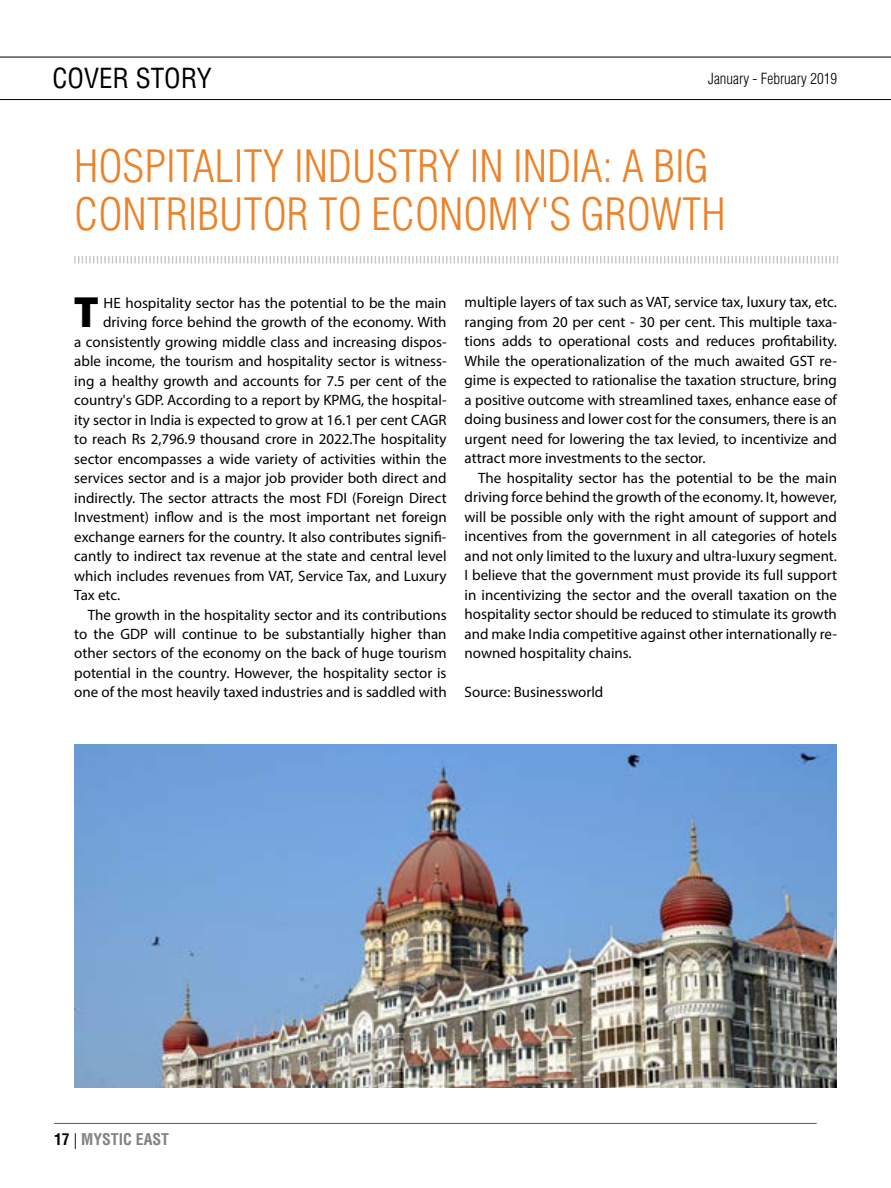
<style>
.page{position:relative;width:891px;height:1188px;background:#fff}
.page>*{position:absolute;margin:0;border:0;box-sizing:border-box;transform-origin:0 0}
.t1{font:900 43.95px "Myriad Pro";color:#000}
.t2{font:300 condensed 43.5px/48px "Helvetica LT Std";color:#ec8228}
.t3{font:condensed 27px "Helvetica LT Std";color:#000}
.t4{font:700 condensed 15.75px "Helvetica LT Std";color:#808285}
.t5{font:15px/19.5px "Myriad Pro";color:#000;text-align:justify}
.t6{font:300 condensed 15px "Helvetica LT Std";color:#000}
.s1{color:#000}
.s2{font-weight:300;font-stretch:normal;color:#000}
</style>
<div class="page">
<hr style="left:54px;top:1123px;width:763px;height:1px;background:#58595b">
<hr style="left:0;top:57px;width:891px;height:1px;background:#000">
<hr style="left:0;top:99px;width:891px;height:1px;background:#000">
<img style="left:74px;top:744px;width:763px;height:344px">
<svg style="left:74px;top:256px;width:764px;height:8px"></svg>
<h3 class="t3" style="left:52px;top:61px;width:161px">COVER STORY</h3>
<p class="t6" style="left:708px;top:69px;width:130px">January - February 2019</p>
<h2 class="t2" style="left:74px;top:142px;width:653px">HOSPITALITY INDUSTRY IN INDIA: A BIG<br>CONTRIBUTOR TO ECONOMY'S GROWTH</h2>
<h1 class="t1" style="left:74px;top:283px;width:27px">T</h1>
<p class="t5" style="left:103px;top:292px;width:345px">HE hospitality sector has the potential to be the main</p>
<p class="t5" style="left:103px;top:312px;width:345px">driving force behind the growth of the economy. With</p>
<p class="t5" style="left:74px;top:331px;width:374px">a consistently growing middle class and increasing dispos-</p>
<p class="t5" style="left:74px;top:351px;width:374px">able income, the tourism and hospitality sector is witness-</p>
<p class="t5" style="left:74px;top:370px;width:374px">ing a healthy growth and accounts for 7.5 per cent of the</p>
<p class="t5" style="left:74px;top:390px;width:374px">country's GDP. According to a report by KPMG, the hospital-</p>
<p class="t5" style="left:74px;top:409px;width:374px">ity sector in India is expected to grow at 16.1 per cent CAGR</p>
<p class="t5" style="left:74px;top:429px;width:374px">to reach Rs 2,796.9 thousand crore in 2022.The hospitality</p>
<p class="t5" style="left:74px;top:448px;width:374px">sector encompasses a wide variety of activities within the</p>
<p class="t5" style="left:74px;top:468px;width:374px">services sector and is a major job provider both direct and</p>
<p class="t5" style="left:74px;top:487px;width:374px">indirectly. The sector attracts the most FDI (Foreign Direct</p>
<p class="t5" style="left:74px;top:507px;width:374px">Investment) inflow and is the most important net foreign</p>
<p class="t5" style="left:74px;top:526px;width:374px">exchange earners for the country. It also contributes signifi-</p>
<p class="t5" style="left:74px;top:546px;width:374px">cantly to indirect tax revenue at the state and central level</p>
<p class="t5" style="left:74px;top:565px;width:374px">which includes revenues from VAT, Service Tax, and Luxury</p>
<p class="t5" style="left:74px;top:585px;width:47px">Tax etc.</p>
<p class="t5" style="left:88px;top:604px;width:360px">The growth in the hospitality sector and its contributions</p>
<p class="t5" style="left:74px;top:624px;width:374px">to the GDP will continue to be substantially higher than</p>
<p class="t5" style="left:74px;top:643px;width:374px">other sectors of the economy on the back of huge tourism</p>
<p class="t5" style="left:74px;top:663px;width:374px">potential in the country. However, the hospitality sector is</p>
<p class="t5" style="left:74px;top:682px;width:374px">one of the most heavily taxed industries and is saddled with</p>
<p class="t5" style="left:465px;top:292px;width:374px">multiple layers of tax such as VAT, service tax, luxury tax, etc. ranging from 20 per cent - 30 per cent. This multiple taxa&shy;tions adds to operational costs and reduces profitability.<br>While the operationalization of the much awaited GST re&shy;gime is expected to rationalise the taxation structure, bring a positive outcome with streamlined taxes, enhance ease of doing business and lower cost for the consumers, there is an urgent need for lowering the tax levied, to incentivize and attract more investments to the sector.</p>
<p class="t5" style="left:465px;top:468px;width:374px;text-indent:14px">The hospitality sector has the potential to be the main driving force behind the growth of the economy. It, however, will be possible only with the right amount of support and incentives from the government in all categories of hotels and not only limited to the luxury and ultra-luxury segment.<br>I believe that the government must provide its full support in incentivizing the sector and the overall taxation on the hospitality sector should be reduced to stimulate its growth and make India competitive against other internationally re&shy;nowned hospitality chains.</p>
<p class="t5" style="left:465px;top:682px;width:140px">Source: Businessworld</p>
<p class="t4" style="left:54px;top:1130px;width:117px"><span class="s1">17</span> <span class="s2">|</span> MYSTIC EAST</p>
</div>
